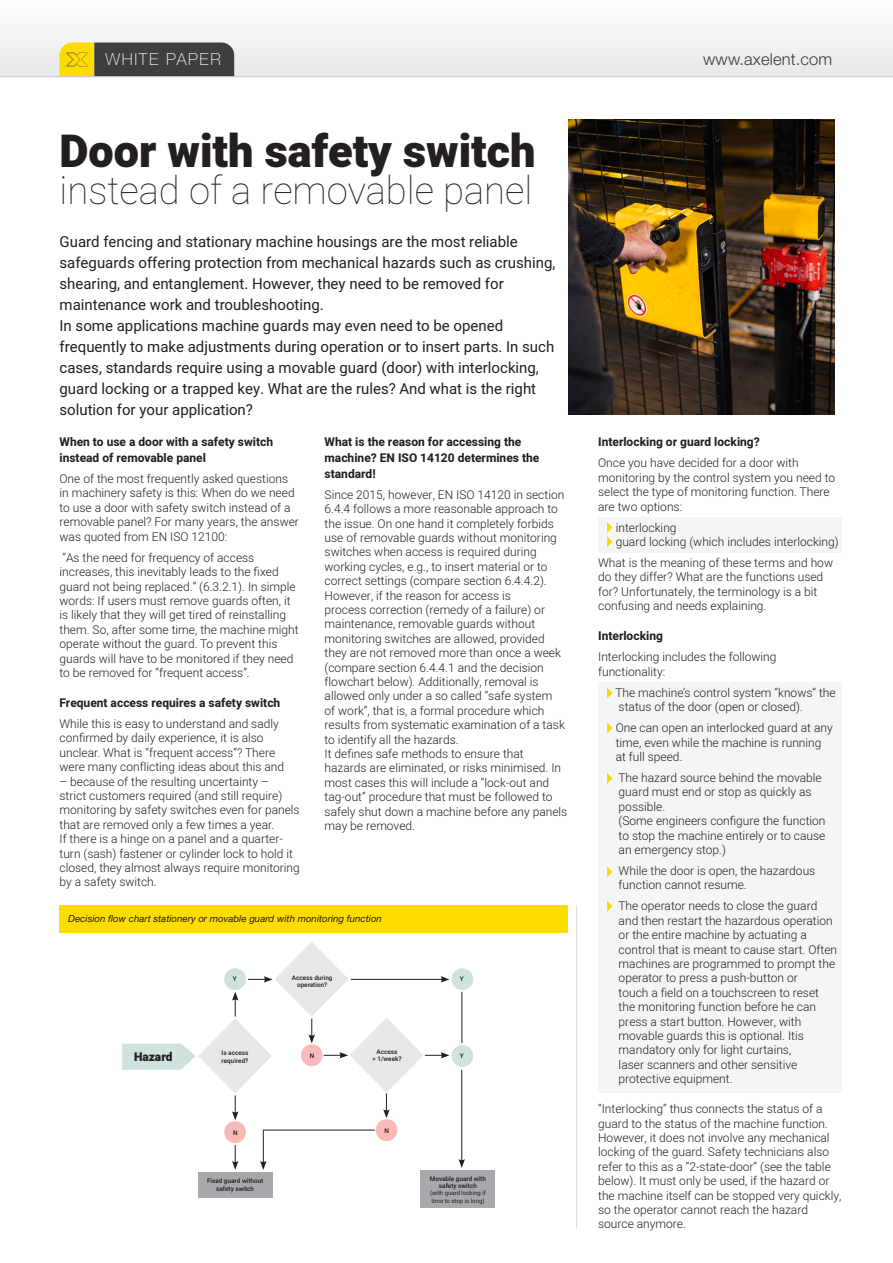
<style>
.page{position:relative;width:893px;height:1263px;background:#fff}
.page>*{position:absolute;margin:0;border:0;box-sizing:border-box;transform-origin:0 0}
.t1{font:900 45px "Heebo";color:#231f20}
.t2{font:100 38.25px "Heebo";color:#231f20}
.t3{font:300 16.5px "Helvetica Neue LT Pro";letter-spacing:.01em;color:#3e3e3f}
.t4{font:100 16.5px "Helvetica Neue LT Pro";letter-spacing:.1em;color:#fff}
.t5{font:15px/21px "Heebo";color:#231f20}
.t6{font:300 12px/14.4px "Heebo";color:#231f20}
.t7{font:700 12px/15.8px "Heebo";color:#231f20}
.t8{font:900 12px "Heebo";color:#231f20}
.t9{font:italic 9.75px "Helvetica Neue LT Pro";color:#231f20}
.t10{font:500 6.45px/7.6px "Heebo";color:#231f20;text-align:center}
.t11{font:6px/7.2px "Heebo";color:#231f20}
.s1{font-weight:700}
</style>
<div class="page">
<div style="left:0;top:0;width:893px;height:77px;background:#f3f4f4"></div>
<svg style="left:60px;top:43px;width:174px;height:33px;background:#635c35"></svg>
<hr style="left:0;top:76px;width:893px;height:1px;background:#c7c8ca">
<div style="left:598px;top:518px;width:244px;height:35px;background:#f2f3f4"></div>
<hr style="left:461px;top:1070px;width:1px;height:91px;background:#231f20">
<svg style="left:458px;top:1159px;width:7px;height:9px"></svg>
<div style="left:60px;top:905px;width:508px;height:28px;background:#ffdc01"></div>
<img style="left:568px;top:119px;width:267px;height:295px">
<div style="left:598px;top:682px;width:244px;height:411px;background:#f2f3f4"></div>
<svg style="left:232px;top:1145px;width:6px;height:25px"></svg>
<div style="left:224px;top:1121px;width:22px;height:22px;background:#f9b9b8;border-radius:50%"></div>
<div style="left:198px;top:1172px;width:74px;height:25px;background:#a8a9ad"></div>
<div style="left:376px;top:1119px;width:21px;height:22px;background:#f9b9b8;border-radius:50%"></div>
<hr style="left:263px;top:1130px;width:1px;height:33px;background:#231f20">
<svg style="left:260px;top:1161px;width:7px;height:9px"></svg>
<hr style="left:263px;top:1130px;width:112px;height:1px;background:#231f20">
<div style="left:421px;top:1170px;width:74px;height:38px;background:#a8a9ad"></div>
<div style="left:451px;top:1045px;width:22px;height:22px;background:#cfe2df;border-radius:50%"></div>
<svg style="left:122px;top:942px;width:327px;height:178px"></svg>
<div style="left:451px;top:968px;width:22px;height:22px;background:#cfe2df;border-radius:50%"></div>
<hr style="left:462px;top:992px;width:1px;height:51px;background:#231f20">
<svg style="left:607px;top:522px;width:5px;height:25px"></svg>
<svg style="left:607px;top:688px;width:5px;height:11px"></svg>
<svg style="left:607px;top:722px;width:5px;height:11px"></svg>
<svg style="left:607px;top:773px;width:5px;height:11px"></svg>
<svg style="left:607px;top:866px;width:5px;height:11px"></svg>
<svg style="left:607px;top:901px;width:5px;height:11px"></svg>
<svg style="left:576px;top:905px;width:1px;height:323px"></svg>
<p class="t4" style="left:105px;top:50px;width:117px">WHITE PAPER</p>
<p class="t3" style="left:703px;top:49px;width:131px">www.axelent.com</p>
<p class="t1" style="left:60px;top:119px;width:478px">Door with safety switch</p>
<p class="t2" style="left:60px;top:164px;width:474px">instead of a removable panel</p>
<p class="t5" style="left:60px;top:231px;width:497px">Guard fencing and stationary machine housings are the most reliable safeguards offering protection from mechanical hazards such as crushing, shearing, and entanglement. However, they need to be removed for maintenance work and troubleshooting.</p>
<p class="t5" style="left:60px;top:315px;width:496px">In some applications machine guards may even need to be opened frequently to make adjustments during operation or to insert parts. In such cases, standards require using a movable guard (door) with interlocking, guard locking or a trapped key. What are the rules? And what is the right solution for your application?</p>
<p class="t7" style="left:60px;top:434px;width:215px">When to use a door with a safety switch instead of removable panel</p>
<p class="t6" style="left:60px;top:471px;width:241px">One of the most frequently asked questions in machinery safety is this: When do we need to use a door with safety switch instead of a removable panel? For many years, the answer was quoted from EN ISO 12100:</p>
<p class="t6" style="left:60px;top:550px;width:241px">“As the need for frequency of access increases, this inevitably leads to the fixed guard not being replaced.” (6.3.2.1). In simple words: If users must remove guards often, it is likely that they will get tired of reinstalling them. So, after some time, the machine might operate without the guard. To prevent this guards will have to be monitored if they need to be removed for “frequent access”.</p>
<p class="t7" style="left:60px;top:695px;width:222px">Frequent access requires a safety switch</p>
<p class="t6" style="left:60px;top:716px;width:226px">While this is easy to understand and sadly confirmed by daily experience, it is also unclear. What is “frequent access”? There were many conflicting ideas about this and</p>
<p class="t6" style="left:60px;top:774px;width:242px">– because of the resulting uncertainty –<br>strict customers required (and still require) monitoring by safety switches even for panels that are removed only a few times a year.<br>If there is a hinge on a panel and a quarter&shy;turn (sash) fastener or cylinder lock to hold it closed, they almost always require monitoring by a safety switch.</p>
<p class="t7" style="left:325px;top:434px;width:216px">What is the reason for accessing the machine? EN ISO 14120 determines the standard!</p>
<p class="t6" style="left:325px;top:487px;width:241px">Since 2015, however, EN ISO 14120 in section 6.4.4 follows a more reasonable approach to the issue. On one hand it completely forbids use of removable guards without monitoring switches when access is required during working cycles, e.g., to insert material or to correct settings (compare section 6.4.4.2).</p>
<p class="t6" style="left:325px;top:588px;width:242px">However, if the reason for access is<br>process correction (remedy of a failure) or maintenance, removable guards without monitoring switches are allowed, provided they are not removed more than once a week (compare section 6.4.4.1 and the decision flowchart below). Additionally, removal is allowed only under a so called “safe system of work”, that is, a formal procedure which results from systematic examination of a task to identify all the hazards.</p>
<p class="t6" style="left:325px;top:746px;width:244px">It defines safe methods to ensure that hazards are eliminated, or risks minimised. In most cases this will include a “lock-out and tag-out” procedure that must be followed to safely shut down a machine before any panels may be removed.</p>
<p class="t9" style="left:68px;top:913px;width:315px">Decision flow chart stationery or movable guard with monitoring function</p>
<p class="t10" style="left:233px;top:975px;width:5px">Y</p>
<p class="t10" style="left:292px;top:973px;width:42px">Access during operation?</p>
<p class="t8" style="left:134px;top:1048px;width:40px">Hazard</p>
<p class="t10" style="left:222px;top:1049px;width:28px;text-align:left">Is access required?</p>
<p class="t10" style="left:310px;top:1052px;width:6px">N</p>
<p class="t10" style="left:372px;top:1048px;width:31px">Access<br>&gt; 1/week?</p>
<p class="t10" style="left:233px;top:1128px;width:6px">N</p>
<p class="t10" style="left:385px;top:1126px;width:6px">N</p>
<p class="t10" style="left:207px;top:1177px;width:58px">Fixed guard without safety switch</p>
<p class="t10" style="left:460px;top:975px;width:5px">Y</p>
<p class="t10" style="left:460px;top:1052px;width:5px">Y</p>
<p class="t10" style="left:430px;top:1174px;width:58px">Movable guard with safety switch</p>
<p class="t11" style="left:430px;top:1190px;width:57px">(with guard locking if time to stop is long)</p>
<p class="t6" style="left:598px;top:431px;width:202px;line-height:21px"><span class="s1">Interlocking or guard locking?<br></span>Once you have decided for a door with</p>
<p class="t6" style="left:598px;top:470px;width:238px">monitoring by the control system you need to select the type of monitoring function. There are two options:</p>
<p class="t6" style="left:616px;top:520px;width:62px">interlocking</p>
<p class="t6" style="left:616px;top:534px;width:225px">guard locking (which includes interlocking)</p>
<p class="t6" style="left:598px;top:555px;width:236px">What is the meaning of these terms and how do they differ? What are the functions used for? Unfortunately, the terminology is a bit confusing and needs explaining.</p>
<p class="t6" style="left:598px;top:625px;width:180px;line-height:21px"><span class="s1">Interlocking<br></span>Interlocking includes the following</p>
<p class="t6" style="left:598px;top:664px;width:69px">functionality:</p>
<p class="t6" style="left:615px;top:685px;width:222px">The machine’s control system “knows” the status of the door (open or closed).</p>
<p class="t6" style="left:616px;top:720px;width:219px">One can open an interlocked guard at any time, even while the machine is running at full speed.</p>
<p class="t6" style="left:618px;top:770px;width:205px">The hazard source behind the movable guard must end or stop as quickly as possible.</p>
<p class="t6" style="left:619px;top:813px;width:208px;text-align:justify">(Some engineers configure the function to stop the machine entirely or to cause an emergency stop.)</p>
<p class="t6" style="left:619px;top:863px;width:198px">While the door is open, the hazardous function cannot resume.</p>
<p class="t6" style="left:618px;top:899px;width:220px">The operator needs to close the guard and then restart the hazardous operation or the entire machine by actuating a control that is meant to cause start. Often machines are programmed to prompt the operator to press a push-button or<br>touch a field on a touchscreen to reset the monitoring function before he can press a start button. However, with movable guards this is optional. Itis mandatory only for light curtains,<br>laser scanners and other sensitive protective equipment.</p>
<p class="t6" style="left:598px;top:1101px;width:245px">“Interlocking” thus connects the status of a guard to the status of the machine function.<br>However, it does not involve any mechanical locking of the guard. Safety technicians also refer to this as a “2-state-door” (see the table below). It must only be used, if the hazard or the machine itself can be stopped very quickly, so the operator cannot reach the hazard source anymore.</p>
</div>
